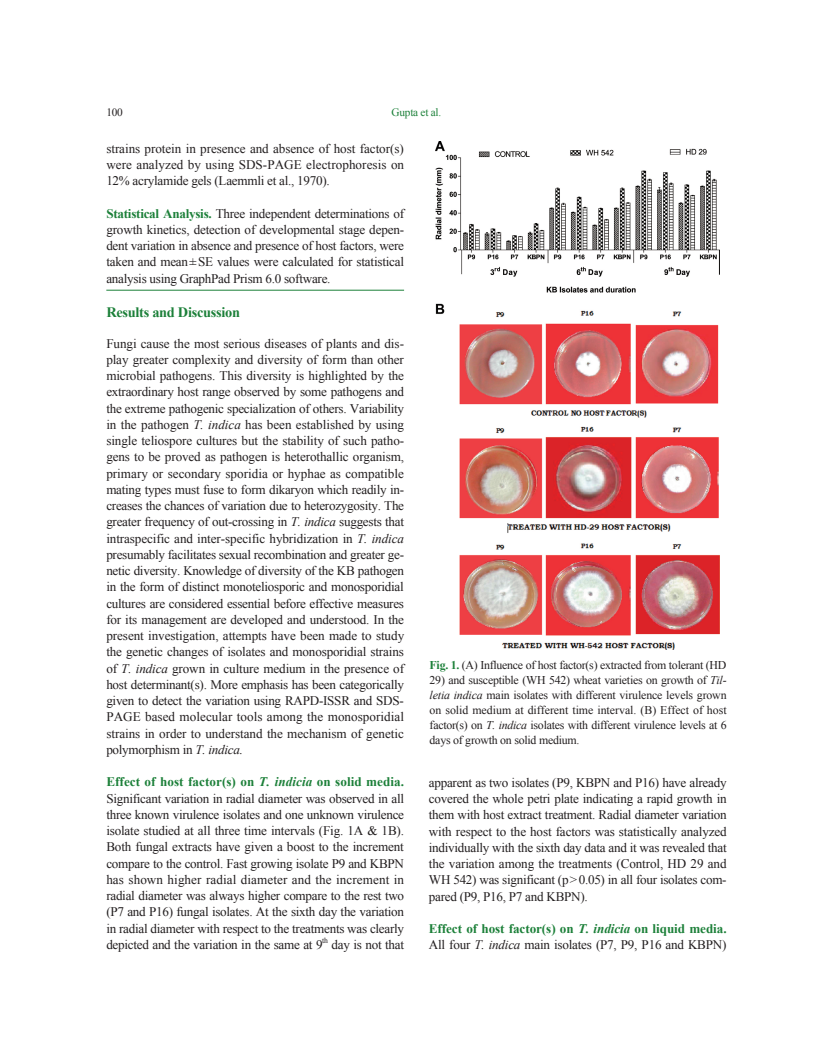
<style>
.page{position:relative;width:833px;height:1063px;background:#fff}
.page>*{position:absolute;margin:0;border:0;box-sizing:border-box;transform-origin:0 0}
.본문대{font:700 14.38px "Times New Roman";letter-spacing:-.02em;color:#1c8039}
.본문-1{font:13.12px/16.2px "Times New Roman";letter-spacing:-.02em;color:#231f20;text-align:justify}
.본문-1-2{font:700 13.12px/16.2px "Times New Roman";letter-spacing:-.005em;color:#1c8039}
.그림표설명{font:11.88px/15px "Times New Roman";letter-spacing:-.02em;color:#231f20;text-align:justify}
.t1{font:11.25px "Times New Roman";letter-spacing:-.02em;color:#1c8039}
.t2{font:11.25px "Times New Roman";color:#231f20}
.s1{font-weight:700;color:#1c8039}
.s2{font-style:italic}
.s3{font-weight:700;font-style:italic;color:#1c8039}
.s4{font-weight:400;color:#231f20}
.s5{font-weight:400;font-style:italic;color:#231f20}
</style>
<div class="page">
<hr style="left:106px;top:290px;width:298px;height:1px;background:#1c8039">
<img style="left:436px;top:142px;width:284px;height:508px">
<p class="t2" style="left:106px;top:104px;width:18px">100</p>
<p class="t1" style="left:391px;top:104px;width:51px">Gupta et al.</p>
<p class="본문-1" style="left:106px;top:140px;width:299px">strains protein in presence and absence of host factor(s) were analyzed by using SDS-PAGE electrophoresis on 12% acrylamide gels (Laemmli et al., 1970).</p>
<p class="본문-1" style="left:106px;top:205px;width:299px"><span class="s1">Statistical Analysis.</span> Three independent determinations of growth kinetics, detection of developmental stage depen&shy;dent variation in absence and presence of host factors, were taken and mean±SE values were calculated for statistical analysis using GraphPad Prism 6.0 software.</p>
<p class="본문대" style="left:106px;top:302px;width:135px">Results and Discussion</p>
<p class="본문-1" style="left:106px;top:335px;width:299px">Fungi cause the most serious diseases of plants and dis&shy;play greater complexity and diversity of form than other microbial pathogens. This diversity is highlighted by the extraordinary host range observed by some pathogens and the extreme pathogenic specialization of others. Variability in the pathogen <span class="s2">T. indica</span> has been established by using single teliospore cultures but the stability of such patho&shy;gens to be proved as pathogen is heterothallic organism, primary or secondary sporidia or hyphae as compatible mating types must fuse to form dikaryon which readily in&shy;creases the chances of variation due to heterozygosity. The greater frequency of out-crossing in <span class="s2">T. indica</span> suggests that intraspecific and inter-specific hybridization in <span class="s2">T. indica </span>presumably facilitates sexual recombination and greater ge&shy;netic diversity. Knowledge of diversity of the KB pathogen in the form of distinct monoteliosporic and monosporidial cultures are considered essential before effective measures for its management are developed and understood. In the present investigation, attempts have been made to study the genetic changes of isolates and monosporidial strains of <span class="s2">T. indica</span> grown in culture medium in the presence of host determinant(s). More emphasis has been categorically given to detect the variation using RAPD-ISSR and SDS-PAGE based molecular tools among the monosporidial strains in order to understand the mechanism of genetic polymorphism in <span class="s2">T. indica.</span></p>
<p class="본문-1" style="left:106px;top:774px;width:299px"><span class="s1">Effect of host factor(s) on</span> <span class="s3">T. indicia</span> <span class="s1">on solid media.<br></span>Significant variation in radial diameter was observed in all three known virulence isolates and one unknown virulence isolate studied at all three time intervals (Fig. 1A &amp; 1B).<br>Both fungal extracts have given a boost to the increment compare to the control. Fast growing isolate P9 and KBPN has shown higher radial diameter and the increment in radial diameter was always higher compare to the rest two (P7 and P16) fungal isolates. At the sixth day the variation in radial diameter with respect to the treatments was clearly depicted and the variation in the same at 9<sup>th</sup> day is not that</p>
<p class="본문-1" style="left:429px;top:774px;width:299px">apparent as two isolates (P9, KBPN and P16) have already covered the whole petri plate indicating a rapid growth in them with host extract treatment. Radial diameter variation with respect to the host factors was statistically analyzed individually with the sixth day data and it was revealed that the variation among the treatments (Control, HD 29 and WH 542) was significant (p&gt;0.05) in all four isolates com&shy;pared (P9, P16, P7 and KBPN).</p>
<p class="그림표설명" style="left:429px;top:657px;width:298px"><span class="s1">Fig. 1.</span> (A) Influence of host factor(s) extracted from tolerant (HD</p>
<p class="그림표설명" style="left:429px;top:672px;width:298px">29) and susceptible (WH 542) wheat varieties on growth of <span class="s2">Til&shy;letia indica</span> main isolates with different virulence levels grown on solid medium at different time interval. (B) Effect of host factor(s) on <span class="s2">T. indica</span> isolates with different virulence levels at 6 days of growth on solid medium.</p>
<p class="본문-1-2" style="left:429px;top:920px;width:299px">Effect of host factor(s) on <span class="s2">T. indicia</span> on liquid media.<br><span class="s4">All four</span> <span class="s5">T. indica</span> <span class="s4">main isolates (P7, P9, P16 and KBPN)</span></p>
</div>
